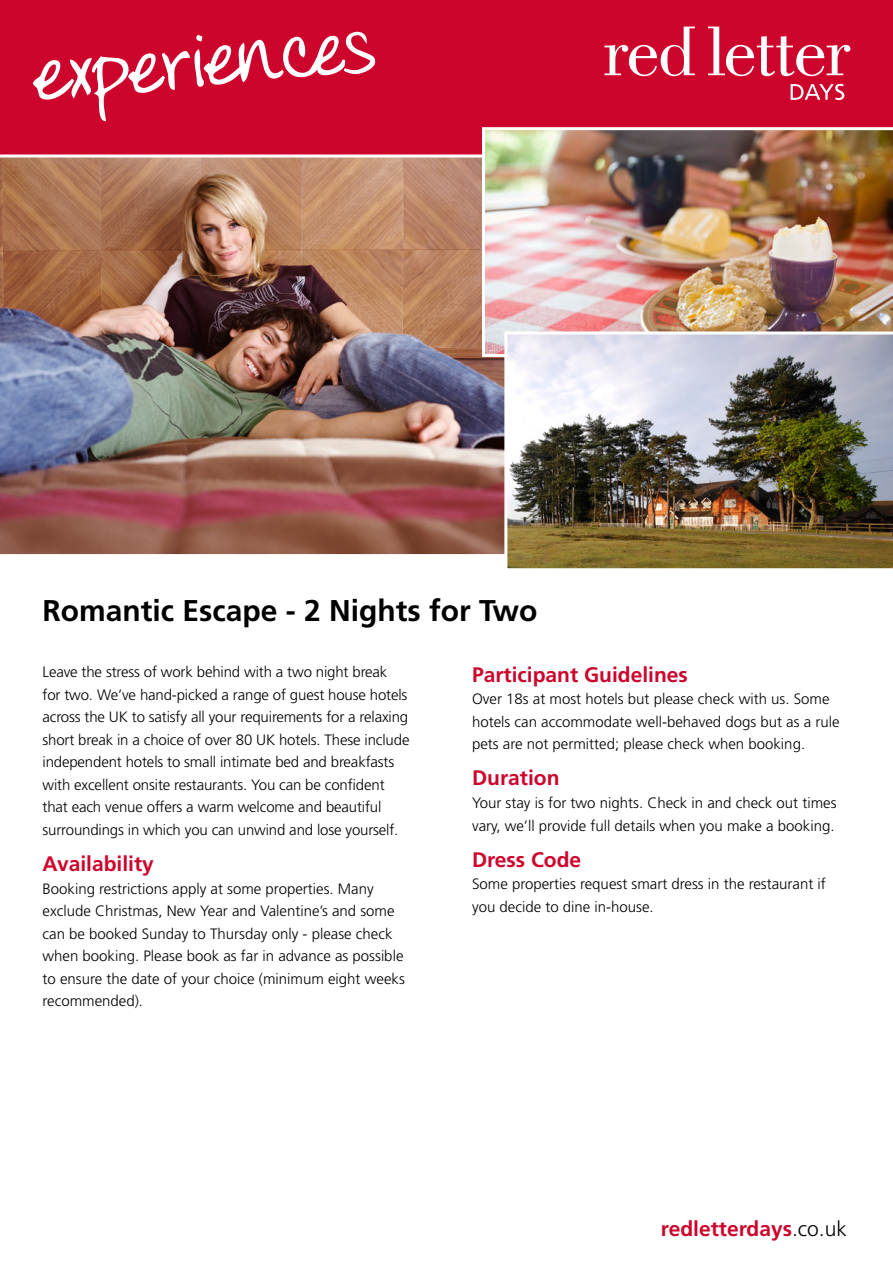
<style>
.page{position:relative;width:893px;height:1263px;background:#fff}
.page>*{position:absolute;margin:0;border:0;box-sizing:border-box;transform-origin:0 0}
.t1{font:700 30px "Frutiger LT Std";color:#000}
.t2{font:700 21px "Frutiger LT Std";color:#cd052c}
.t3{font:300 15px/22.5px "Frutiger LT Std";color:#000}
.s1{font-weight:300;color:#000}
</style>
<div class="page">
<div style="left:0;top:0;width:893px;height:154px;background:#cd052c"></div>
<svg style="left:708px;top:27px;width:142px;height:49px"></svg>
<svg style="left:604px;top:27px;width:91px;height:49px"></svg>
<svg style="left:791px;top:84px;width:53px;height:16px"></svg>
<img style="left:0;top:154px;width:504px;height:401px">
<img style="left:482px;top:127px;width:411px;height:230px">
<img style="left:504px;top:331px;width:389px;height:238px">
<svg style="left:33px;top:32px;width:342px;height:89px"></svg>
<p class="t1" style="left:43px;top:593px;width:497px">Romantic Escape - 2 Nights for Two</p>
<p class="t3" style="left:43px;top:661px;width:368px">Leave the stress of work behind with a two night break<br>for two. We’ve hand-picked a range of guest house hotels across the UK to satisfy all your requirements for a relaxing short break in a choice of over 80 UK hotels. These include independent hotels to small intimate bed and breakfasts with excellent onsite restaurants. You can be confident that each venue offers a warm welcome and beautiful surroundings in which you can unwind and lose yourself.</p>
<p class="t2" style="left:43px;top:851px;width:113px">Availability</p>
<p class="t3" style="left:43px;top:877px;width:364px">Booking restrictions apply at some properties. Many exclude Christmas, New Year and Valentine’s and some can be booked Sunday to Thursday only - please check when booking. Please book as far in advance as possible to ensure the date of your choice (minimum eight weeks recommended).</p>
<p class="t2" style="left:472px;top:662px;width:217px">Participant Guidelines</p>
<p class="t3" style="left:472px;top:688px;width:369px">Over 18s at most hotels but please check with us. Some hotels can accommodate well-behaved dogs but as a rule pets are not permitted; please check when booking.</p>
<p class="t2" style="left:472px;top:766px;width:89px">Duration</p>
<p class="t3" style="left:472px;top:792px;width:366px">Your stay is for two nights. Check in and check out times vary, we’ll provide full details when you make a booking.</p>
<p class="t2" style="left:472px;top:847px;width:111px">Dress Code</p>
<p class="t3" style="left:472px;top:873px;width:355px">Some properties request smart dress in the restaurant if you decide to dine in-house.</p>
<p class="t2" style="left:661px;top:1216px;width:187px">redletterdays<span class="s1">.co.uk</span></p>
</div>
